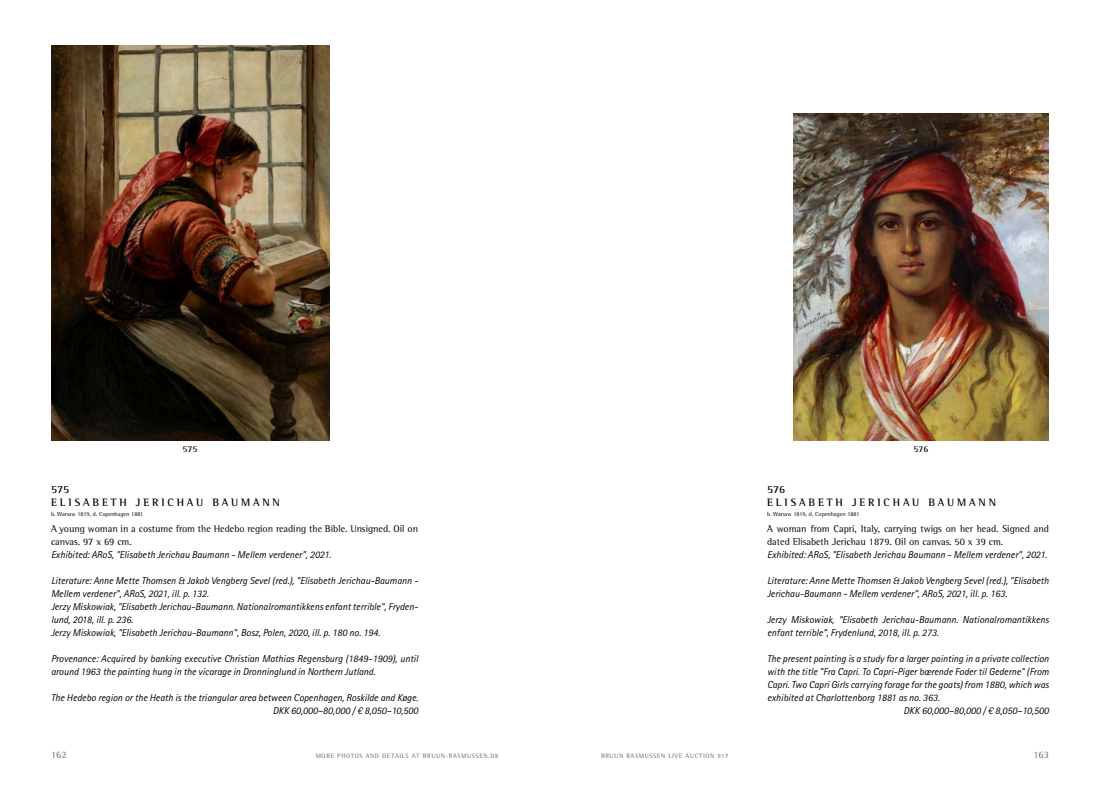
<style>
.page{position:relative;width:1100px;height:794px;background:#fff}
.page>*{position:absolute;margin:0;border:0;box-sizing:border-box;transform-origin:0 0}
.t1{font:700 11px/13px "Rotis Semi Serif Pro";letter-spacing:.26em;color:#000}
.t2{font:italic 10px/13px "Rotis Sans Serif Pro";color:#000}
.t3{font:10px/13px "Rotis Semi Serif Pro";color:#000}
.t4{font:10px "Rotis Semi Serif Pro";color:#6a6a69}
.t5{font:700 9px "Rotis Semi Serif Pro";color:#000}
.t6{font:6.5px "Rotis Semi Serif Pro";letter-spacing:.095em;color:#6a6a69}
.t7{font:6px "Rotis Semi Serif Pro";color:#000}
</style>
<div class="page">
<img style="left:51px;top:45px;width:278px;height:395px">
<img style="left:793px;top:113px;width:256px;height:327px">
<p class="t5" style="left:183px;top:443px;width:17px">575</p>
<p class="t5" style="left:913px;top:443px;width:17px">576</p>
<p class="t1" style="left:767px;top:483px;width:230px">576<br>ELISABETH JERICHAU BAUMANN</p>
<p class="t7" style="left:767px;top:510px;width:94px">b. Warsaw 1819, d. Copenhagen 1881</p>
<p class="t3" style="left:767px;top:522px;width:283px">A woman from Capri, Italy, carrying twigs on her head. Signed and dated Elisabeth Jerichau 1879. Oil on canvas. 50 x 39 cm.</p>
<p class="t2" style="left:767px;top:548px;width:282px">Exhibited: ARoS, "Elisabeth Jerichau Baumann - Mellem verdener", 2021.</p>
<p class="t2" style="left:767px;top:574px;width:283px">Literature: Anne Mette Thomsen &amp; Jakob Vengberg Sevel (red.), "Elisabeth<br>Jerichau-Baumann - Mellem verdener", ARoS, 2021, ill. p. 163.</p>
<p class="t2" style="left:767px;top:613px;width:283px">Jerzy Miskowiak, “Elisabeth Jerichau-Baumann. Nationalromantikkens enfant terrible”, Frydenlund, 2018, ill. p. 273.</p>
<p class="t2" style="left:767px;top:652px;width:283px">The present painting is a study for a larger painting in a private collection</p>
<p class="t2" style="left:767px;top:665px;width:283px">with the title "Fra Capri. To Capri-Piger bærende Foder til Gederne" (From</p>
<p class="t2" style="left:767px;top:678px;width:283px">Capri. Two Capri Girls carrying forage for the goats) from 1880, which was</p>
<p class="t2" style="left:767px;top:691px;width:174px">exhibited at Charlottenborg 1881 as no. 363.</p>
<p class="t2" style="left:903px;top:704px;width:147px">DKK 60,000–80,000 / € 8,050–10,500</p>
<p class="t1" style="left:51px;top:483px;width:230px">575<br>ELISABETH JERICHAU BAUMANN</p>
<p class="t7" style="left:51px;top:510px;width:94px">b. Warsaw 1819, d. Copenhagen 1881</p>
<p class="t3" style="left:51px;top:522px;width:369px">A young woman in a costume from the Hedebo region reading the Bible. Unsigned. Oil on canvas. 97 x 69 cm.</p>
<p class="t2" style="left:51px;top:548px;width:282px">Exhibited: ARoS, "Elisabeth Jerichau Baumann - Mellem verdener", 2021.</p>
<p class="t2" style="left:51px;top:574px;width:369px">Literature: Anne Mette Thomsen &amp; Jakob Vengberg Sevel (red.), "Elisabeth Jerichau-Baumann - Mellem verdener", ARoS, 2021, ill. p. 132.<br>Jerzy Miskowiak, "Elisabeth Jerichau-Baumann. Nationalromantikkens enfant terrible", Fryden&shy;lund, 2018, ill. p. 236.<br>Jerzy Miskowiak, "Elisabeth Jerichau-Baumann", Bosz, Polen, 2020, ill. p. 180 no. 194.</p>
<p class="t2" style="left:51px;top:652px;width:369px">Provenance: Acquired by banking executive Christian Mathias Regensburg (1849-1909), until around 1963 the painting hung in the vicarage in Dronninglund in Northern Jutland.</p>
<p class="t2" style="left:51px;top:691px;width:369px;text-align:right">The Hedebo region or the Heath is the triangular area between Copenhagen, Roskilde and Køge.<br>DKK 60,000–80,000 / € 8,050–10,500</p>
<p class="t4" style="left:51px;top:749px;width:17px">162</p>
<p class="t6" style="left:316px;top:752px;width:185px">MORE PHOTOS AND DETAILS AT BRUUN-RASMUSSEN.DK</p>
<p class="t6" style="left:601px;top:752px;width:129px">BRUUN RASMUSSEN LIVE AUCTION 917</p>
<p class="t4" style="left:1033px;top:749px;width:17px">163</p>
</div>
